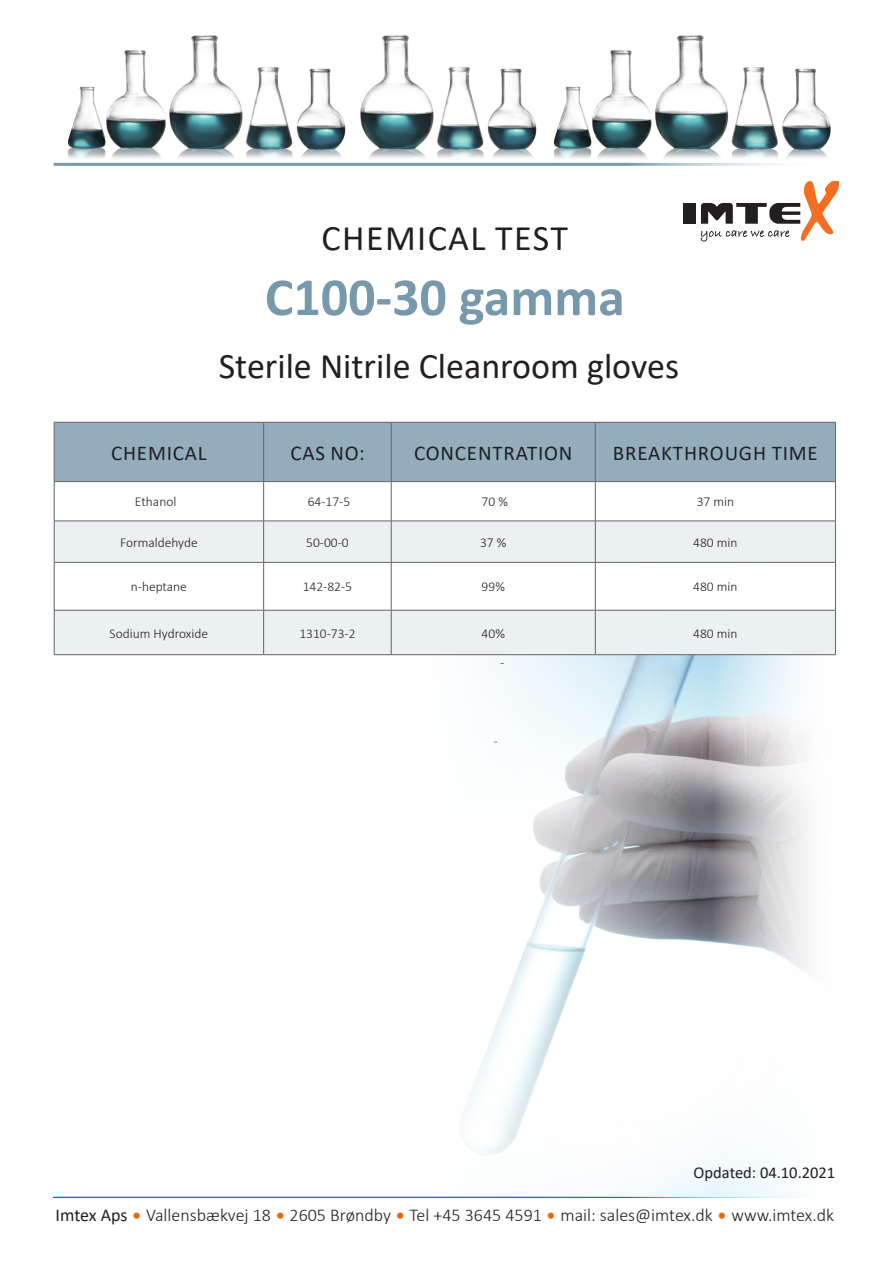
<style>
.page{position:relative;width:893px;height:1263px;background:#fff}
.page>*{position:absolute;margin:0;border:0;box-sizing:border-box;transform-origin:0 0}
.t1{font:700 54px "Calibri";color:#7899ac}
.t2{font:36px "Calibri";color:#231f20}
.t3{font:36px "Calibri";letter-spacing:.04em;color:#231f20}
.t4{font:21px "Calibri";letter-spacing:.04em;color:#231f20}
.t5{font:300 18px "Calibri";color:#231f20}
.t6{font:16.5px "Calibri";color:#231f20}
.t7{font:300 13.5px "Calibri";color:#231f20}
.s1{font-weight:400}
.s2{font-family:"Aquawax";font-weight:500;color:#ec6707}
</style>
<div class="page">
<div style="left:683px;top:203px;width:13px;height:21px;background:#231f20"></div>
<svg style="left:701px;top:182px;width:138px;height:60px"></svg>
<img style="left:543px;top:35px;width:288px;height:128px">
<img style="left:359px;top:35px;width:184px;height:128px">
<img style="left:53px;top:35px;width:306px;height:131px">
<hr style="left:54px;top:163px;width:784px;height:3px;background:#7899ac">
<hr style="left:53px;top:1196px;width:785px;height:2px;background:#0077be">
<img style="left:395px;top:655px;width:441px;height:541px">
<div style="left:55px;top:423px;width:780px;height:58px;background:#93adbd"></div>
<svg style="left:55px;top:482px;width:780px;height:39px"></svg>
<svg style="left:55px;top:522px;width:780px;height:132px;fill:#ebf0f3"></svg>
<hr style="left:54px;top:482px;width:1px;height:39px;background:#646464">
<hr style="left:263px;top:482px;width:1px;height:39px;background:#646464">
<hr style="left:391px;top:482px;width:1px;height:39px;background:#646464">
<hr style="left:595px;top:482px;width:1px;height:39px;background:#646464">
<hr style="left:835px;top:482px;width:1px;height:39px;background:#646464">
<hr style="left:54px;top:521px;width:210px;height:1px;background:#646464">
<hr style="left:54px;top:521px;width:1px;height:41px;background:#646464">
<hr style="left:264px;top:521px;width:127px;height:1px;background:#646464">
<hr style="left:263px;top:521px;width:1px;height:41px;background:#646464">
<hr style="left:391px;top:521px;width:204px;height:1px;background:#646464">
<hr style="left:391px;top:521px;width:1px;height:41px;background:#646464">
<hr style="left:595px;top:521px;width:241px;height:1px;background:#646464">
<hr style="left:595px;top:521px;width:1px;height:41px;background:#646464">
<hr style="left:835px;top:521px;width:1px;height:41px;background:#646464">
<hr style="left:54px;top:562px;width:210px;height:1px;background:#646464">
<hr style="left:54px;top:563px;width:1px;height:47px;background:#646464">
<hr style="left:264px;top:562px;width:127px;height:1px;background:#646464">
<hr style="left:263px;top:563px;width:1px;height:47px;background:#646464">
<hr style="left:391px;top:562px;width:204px;height:1px;background:#646464">
<hr style="left:391px;top:563px;width:1px;height:47px;background:#646464">
<hr style="left:595px;top:562px;width:241px;height:1px;background:#646464">
<hr style="left:595px;top:563px;width:1px;height:47px;background:#646464">
<hr style="left:835px;top:563px;width:1px;height:47px;background:#646464">
<hr style="left:54px;top:610px;width:210px;height:1px;background:#646464">
<hr style="left:54px;top:610px;width:1px;height:44px;background:#646464">
<hr style="left:264px;top:610px;width:127px;height:1px;background:#646464">
<hr style="left:263px;top:610px;width:1px;height:44px;background:#646464">
<hr style="left:391px;top:610px;width:204px;height:1px;background:#646464">
<hr style="left:391px;top:610px;width:1px;height:44px;background:#646464">
<hr style="left:595px;top:610px;width:241px;height:1px;background:#646464">
<hr style="left:595px;top:610px;width:1px;height:44px;background:#646464">
<hr style="left:835px;top:610px;width:1px;height:44px;background:#646464">
<hr style="left:54px;top:654px;width:210px;height:1px;background:#646464">
<hr style="left:264px;top:654px;width:127px;height:1px;background:#646464">
<hr style="left:391px;top:654px;width:204px;height:1px;background:#646464">
<hr style="left:595px;top:654px;width:241px;height:1px;background:#646464">
<hr style="left:54px;top:422px;width:210px;height:1px;background:#646464">
<hr style="left:54px;top:422px;width:1px;height:59px;background:#646464">
<hr style="left:264px;top:422px;width:127px;height:1px;background:#646464">
<hr style="left:263px;top:422px;width:1px;height:59px;background:#646464">
<hr style="left:391px;top:422px;width:204px;height:1px;background:#646464">
<hr style="left:391px;top:422px;width:1px;height:59px;background:#646464">
<hr style="left:595px;top:422px;width:241px;height:1px;background:#646464">
<hr style="left:595px;top:422px;width:1px;height:59px;background:#646464">
<hr style="left:835px;top:422px;width:1px;height:59px;background:#646464">
<hr style="left:54px;top:481px;width:210px;height:1px;background:#646464">
<hr style="left:264px;top:481px;width:127px;height:1px;background:#646464">
<hr style="left:391px;top:481px;width:204px;height:1px;background:#646464">
<hr style="left:595px;top:481px;width:241px;height:1px;background:#646464">
<p class="t3" style="left:322px;top:213px;width:248px">CHEMICAL TEST</p>
<p class="t1" style="left:265px;top:259px;width:362px">C100-30 gamma</p>
<p class="t2" style="left:219px;top:341px;width:462px">Sterile Nitrile Cleanroom gloves</p>
<p class="t4" style="left:111px;top:438px;width:97px">CHEMICAL</p>
<p class="t4" style="left:290px;top:438px;width:76px">CAS NO:</p>
<p class="t4" style="left:414px;top:438px;width:160px">CONCENTRATION</p>
<p class="t4" style="left:613px;top:438px;width:206px">BREAKTHROUGH TIME</p>
<p class="t7" style="left:135px;top:493px;width:43px">Ethanol</p>
<p class="t7" style="left:308px;top:493px;width:44px">64-17-5</p>
<p class="t7" style="left:482px;top:493px;width:28px">70 %</p>
<p class="t7" style="left:697px;top:493px;width:39px">37 min</p>
<p class="t7" style="left:120px;top:534px;width:79px">Formaldehyde</p>
<p class="t7" style="left:306px;top:534px;width:44px">50-00-0</p>
<p class="t7" style="left:480px;top:534px;width:28px">37 %</p>
<p class="t7" style="left:693px;top:534px;width:46px">480 min</p>
<p class="t7" style="left:131px;top:578px;width:58px">n-heptane</p>
<p class="t7" style="left:303px;top:578px;width:51px">142-82-5</p>
<p class="t7" style="left:482px;top:578px;width:25px">99%</p>
<p class="t7" style="left:693px;top:578px;width:46px">480 min</p>
<p class="t7" style="left:110px;top:625px;width:100px">Sodium Hydroxide</p>
<p class="t7" style="left:299px;top:625px;width:58px">1310-73-2</p>
<p class="t7" style="left:482px;top:625px;width:25px">40%</p>
<p class="t7" style="left:693px;top:625px;width:46px">480 min</p>
<p class="t6" style="left:694px;top:1161px;width:143px">Opdated: 04.10.2021</p>
<p class="t5" style="left:56px;top:1204px;width:780px"><span class="s1">Imtex Aps</span> <span class="s2">•</span> Vallensbækvej 18 <span class="s2">•</span> 2605 Brøndby <span class="s2">•</span> Tel +45 3645 4591 <span class="s2">•</span> mail: sales@imtex.dk <span class="s2">•</span> www.imtex.dk</p>
</div>
